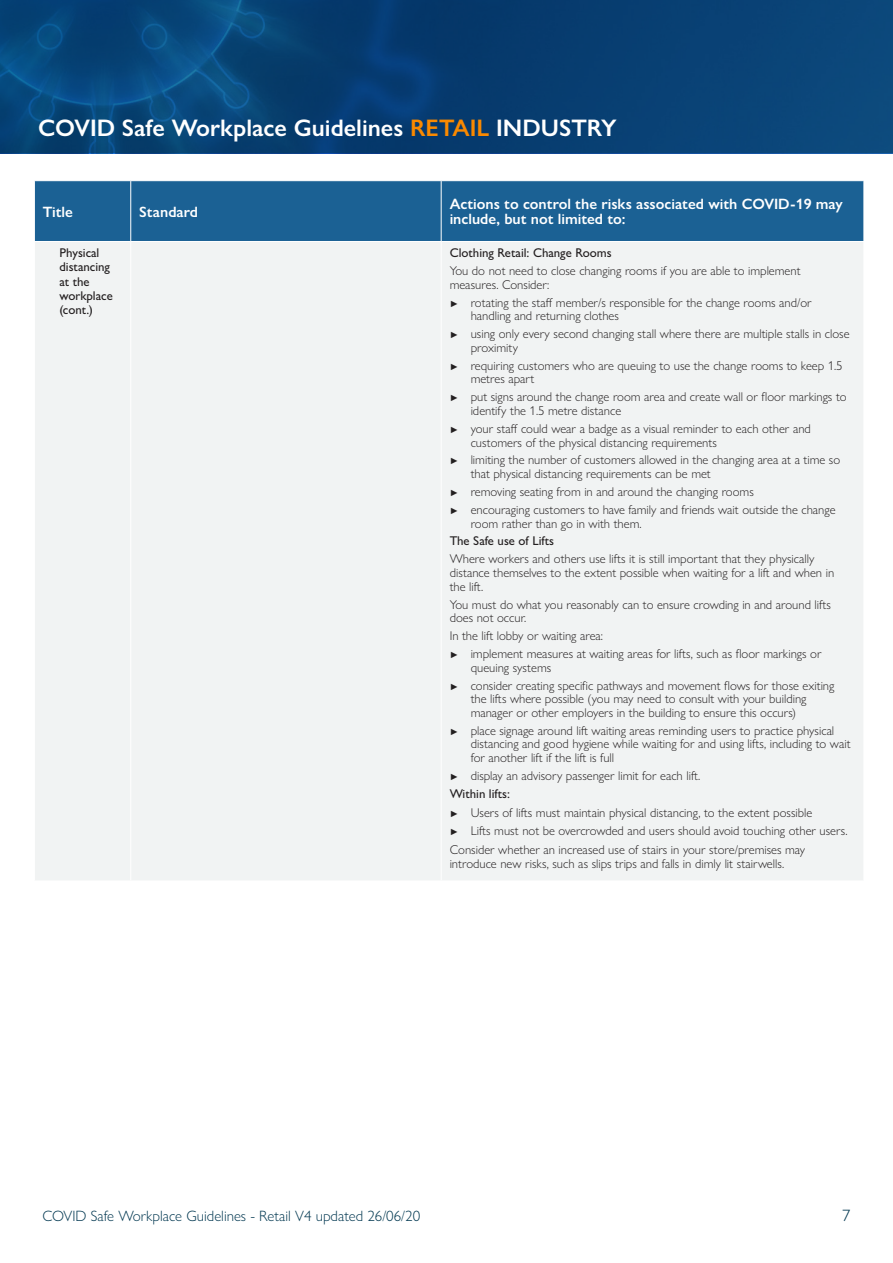
<style>
.page{position:relative;width:893px;height:1263px;background:#fff}
.page>*{position:absolute;margin:0;border:0;box-sizing:border-box;transform-origin:0 0}
.t1{font:600 24px "Gill Sans Nova";color:#fff}
.t2{font:300 16.5px "Gill Sans Nova";color:#003750}
.F_Table_head{font:600 15px/15px "Gill Sans Nova";color:#fff}
.t3{font:300 15px "Gill Sans Nova";color:#003750}
.F_Body_Bold{font:300 12.75px/13.6px "Gill Sans Nova";color:#231f20}
.F_Body_Bold-2{font:500 12.75px "Gill Sans Nova";color:#231f20}
.F_Table_Body{font:500 12.75px/14.2px "Gill Sans Nova";color:#231f20}
.s1{color:#fa8900}
.s2{font-weight:500;font-size:9px}
</style>
<div class="page">
<svg style="left:0;top:0;width:893px;height:153px;background:#074175"></svg>
<div style="left:35px;top:181px;width:828px;height:60px;background:#1b6194"></div>
<div style="left:35px;top:242px;width:828px;height:638px;background:#f1f3f3"></div>
<hr style="left:130px;top:242px;width:1px;height:639px;background:#fff">
<hr style="left:441px;top:242px;width:1px;height:639px;background:#fff">
<hr style="left:130px;top:181px;width:1px;height:60px;background:#fff">
<hr style="left:441px;top:181px;width:1px;height:60px;background:#fff">
<h1 class="t1" style="left:38px;top:113px;width:580px">COVID Safe Workplace Guidelines <span class="s1">RETAIL</span> INDUSTRY</h1>
<h1 class="F_Table_head" style="left:43px;top:204px;width:32px">Title</h1>
<h1 class="F_Table_head" style="left:139px;top:204px;width:60px">Standard</h1>
<h1 class="F_Table_head" style="left:450px;top:196px;width:394px">Actions to control the risks associated with COVID-19 may include, but not limited to:</h1>
<p class="F_Table_Body" style="left:59px;top:246px;width:55px">Physical distancing at the workplace (cont.)</p>
<p class="F_Body_Bold-2" style="left:450px;top:245px;width:164px">Clothing Retail: Change Rooms</p>
<p class="F_Body_Bold" style="left:450px;top:264px;width:352px">You do not need to close changing rooms if you are able to implement measures. Consider:</p>
<p class="F_Body_Bold" style="left:471px;top:295px;width:343px;text-indent:-21px"><span class="s2">►</span> rotating the staff member/s responsible for the change rooms and/or handling and returning clothes</p>
<p class="F_Body_Bold" style="left:471px;top:327px;width:380px;text-indent:-21px"><span class="s2">►</span> using only every second changing stall where there are multiple stalls in close proximity</p>
<p class="F_Body_Bold" style="left:471px;top:358px;width:373px;text-indent:-21px"><span class="s2">►</span> requiring customers who are queuing to use the change rooms to keep 1.5 metres apart</p>
<p class="F_Body_Bold" style="left:471px;top:390px;width:377px;text-indent:-21px"><span class="s2">►</span> put signs around the change room area and create wall or floor markings to identify the 1.5 metre distance</p>
<p class="F_Body_Bold" style="left:471px;top:422px;width:342px;text-indent:-21px"><span class="s2">►</span> your staff could wear a badge as a visual reminder to each other and customers of the physical distancing requirements</p>
<p class="F_Body_Bold" style="left:471px;top:453px;width:371px;text-indent:-21px"><span class="s2">►</span> limiting the number of customers allowed in the changing area at a time so that physical distancing requirements can be met</p>
<p class="F_Body_Bold" style="left:450px;top:485px;width:306px"><span class="s2">►</span> removing seating from in and around the changing rooms</p>
<p class="F_Body_Bold" style="left:471px;top:503px;width:366px;text-indent:-21px"><span class="s2">►</span> encouraging customers to have family and friends wait outside the change room rather than go in with them.</p>
<p class="F_Body_Bold-2" style="left:450px;top:533px;width:106px">The Safe use of Lifts</p>
<p class="F_Body_Bold" style="left:450px;top:552px;width:386px">Where workers and others use lifts it is still important that they physically distance themselves to the extent possible when waiting for a lift and when in the lift.</p>
<p class="F_Body_Bold" style="left:450px;top:597px;width:383px">You must do what you reasonably can to ensure crowding in and around lifts does not occur.</p>
<p class="F_Body_Bold" style="left:450px;top:629px;width:155px">In the lift lobby or waiting area:</p>
<p class="F_Body_Bold" style="left:471px;top:647px;width:352px;text-indent:-21px"><span class="s2">►</span> implement measures at waiting areas for lifts, such as floor markings or queuing systems</p>
<p class="F_Body_Bold" style="left:471px;top:678px;width:365px;text-indent:-21px"><span class="s2">►</span> consider creating specific pathways and movement flows for those exiting the lifts where possible (you may need to consult with your building manager or other employers in the building to ensure this occurs)</p>
<p class="F_Body_Bold" style="left:471px;top:723px;width:381px;text-indent:-21px"><span class="s2">►</span> place signage around lift waiting areas reminding users to practice physical distancing and good hygiene while waiting for and using lifts, including to wait for another lift if the lift is full</p>
<p class="F_Body_Bold" style="left:450px;top:769px;width:252px"><span class="s2">►</span> display an advisory passenger limit for each lift.</p>
<p class="F_Body_Bold-2" style="left:450px;top:786px;width:62px">Within lifts:</p>
<p class="F_Body_Bold" style="left:450px;top:806px;width:364px"><span class="s2">►</span> Users of lifts must maintain physical distancing, to the extent possible</p>
<p class="F_Body_Bold" style="left:450px;top:824px;width:399px"><span class="s2">►</span> Lifts must not be overcrowded and users should avoid touching other users.</p>
<p class="F_Body_Bold" style="left:450px;top:842px;width:357px;line-height:14.2px">Consider whether an increased use of stairs in your store/premises may introduce new risks, such as slips trips and falls in dimly lit stairwells.</p>
<p class="t3" style="left:43px;top:1206px;width:379px">COVID Safe Workplace Guidelines - Retail V4 updated 26/06/20</p>
<p class="t2" style="left:842px;top:1205px;width:10px">7</p>
</div>
